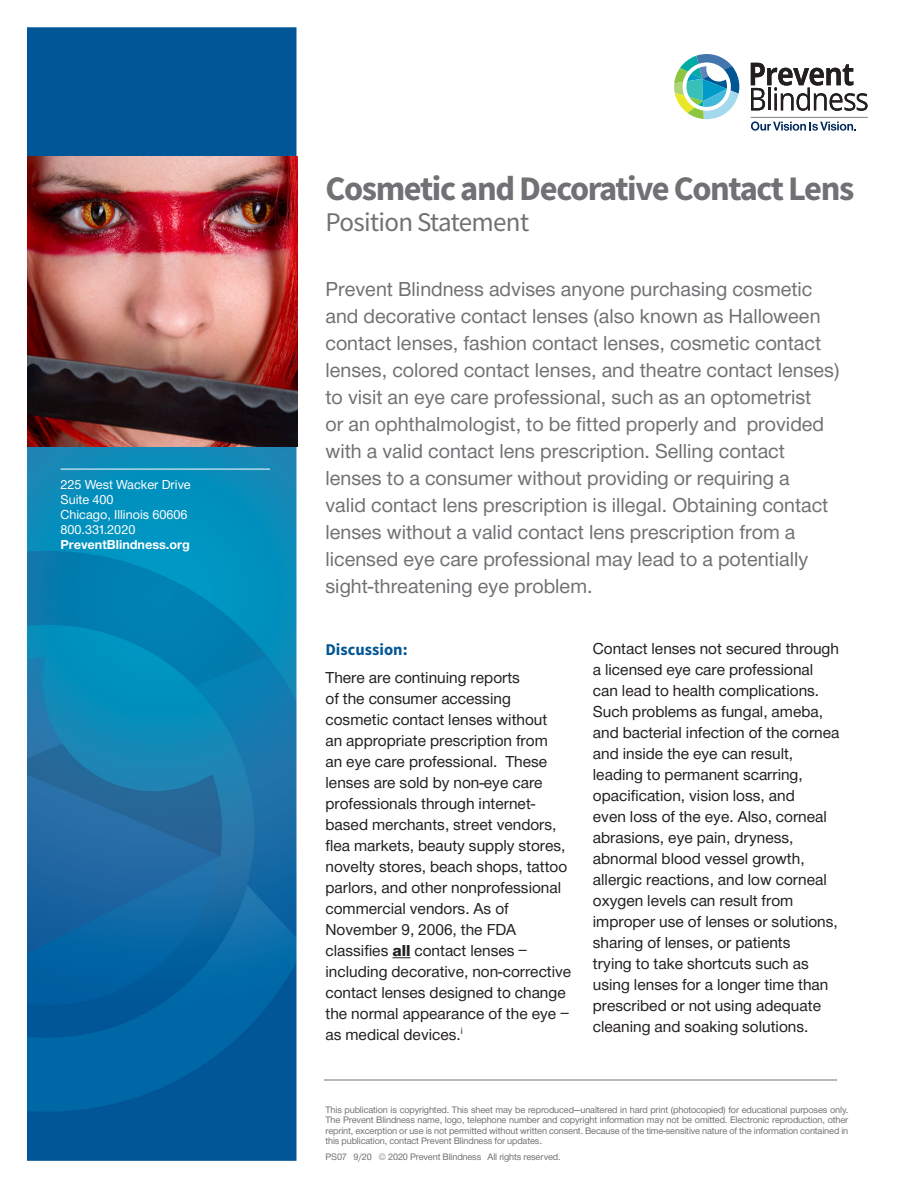
<style>
.page{position:relative;width:918px;height:1188px;background:#fff}
.page>*{position:absolute;margin:0;border:0;box-sizing:border-box;transform-origin:0 0}
.t1{font:700 34.5px "Source Sans Pro";letter-spacing:-.04em;color:#717074}
.t2{font:27px "Source Sans Pro";letter-spacing:-.025em;color:#717074}
.BODY{font:21px/27px "Helvetica Neue H55";color:#717074}
.Bullets{font:16.5px/21px "Helvetica Neue H55";color:#231f20}
.Subhead{font:700 16.5px "Source Sans Pro";color:#005595}
.t3{font:13.5px "Helvetica Neue H55";color:#fff}
.t4{font:13.5px "Helvetica Neue H75";color:#fff}
.t5{font:9.75px/10.5px "Helvetica Neue H55";letter-spacing:-.015em;color:#717074;text-align:justify}
.s1{font-family:"Helvetica Neue H85"}
</style>
<div class="page">
<img style="left:27px;top:27px;width:271px;height:1133px">
<img style="left:27px;top:157px;width:270px;height:290px">
<hr style="left:60px;top:469px;width:210px;height:1px;background:#fff">
<hr style="left:324px;top:1080px;width:513px;height:1px;background:#717074">
<svg style="left:392px;top:957px;width:19px;height:1px"></svg>
<svg style="left:751px;top:63px;width:116px;height:48px"></svg>
<svg style="left:674px;top:54px;width:65px;height:65px"></svg>
<svg style="left:751px;top:121px;width:105px;height:10px"></svg>
<hr style="left:751px;top:117px;width:117px;height:1px;background:#808083">
<p class="t3" style="left:60px;top:475px;width:132px">225 West Wacker Drive</p>
<p class="t3" style="left:60px;top:490px;width:55px">Suite 400</p>
<p class="t3" style="left:60px;top:505px;width:129px">Chicago, Illinois 60606</p>
<p class="t3" style="left:60px;top:520px;width:76px">800.331.2020</p>
<p class="t4" style="left:60px;top:535px;width:131px">PreventBlindness.org</p>
<p class="t1" style="left:326px;top:165px;width:530px">Cosmetic and Decorative Contact Lens</p>
<p class="t2" style="left:326px;top:205px;width:205px">Position Statement</p>
<p class="BODY" style="left:326px;top:277px;width:515px">Prevent Blindness advises anyone purchasing cosmetic and decorative contact lenses (also known as Halloween contact lenses, fashion contact lenses, cosmetic contact lenses, colored contact lenses, and theatre contact lenses) to visit an eye care professional, such as an optometrist<br>or an ophthalmologist, to be fitted properly and provided with a valid contact lens prescription. Selling contact lenses to a consumer without providing or requiring a<br>valid contact lens prescription is illegal. Obtaining contact lenses without a valid contact lens prescription from a licensed eye care professional may lead to a potentially sight-threatening eye problem.</p>
<p class="Subhead" style="left:326px;top:638px;width:84px">Discussion:</p>
<p class="Bullets" style="left:326px;top:668px;width:247px">There are continuing reports<br>of the consumer accessing cosmetic contact lenses without<br>an appropriate prescription from<br>an eye care professional. These lenses are sold by non-eye care professionals through internet&shy;based merchants, street vendors, flea markets, beauty supply stores, novelty stores, beach shops, tattoo parlors, and other nonprofessional commercial vendors. As of<br>November 9, 2006, the FDA classifies <span class="s1">all</span> contact lenses – including decorative, non-corrective contact lenses designed to change the normal appearance of the eye – as medical devices.<sup>i</sup></p>
<p class="Bullets" style="left:593px;top:639px;width:248px">Contact lenses not secured through a licensed eye care professional can lead to health complications.<br>Such problems as fungal, ameba, and bacterial infection of the cornea and inside the eye can result, leading to permanent scarring, opacification, vision loss, and<br>even loss of the eye. Also, corneal abrasions, eye pain, dryness, abnormal blood vessel growth, allergic reactions, and low corneal oxygen levels can result from improper use of lenses or solutions, sharing of lenses, or patients<br>trying to take shortcuts such as using lenses for a longer time than prescribed or not using adequate cleaning and soaking solutions.</p>
<p class="t5" style="left:326px;top:1105px;width:524px">This publication is copyrighted. This sheet may be reproduced—unaltered in hard print (photocopied) for educational purposes only.<br>The Prevent Blindness name, logo, telephone number and copyright information may not be omitted. Electronic reproduction, other reprint, excerption or use is not permitted without written consent. Because of the time-sensitive nature of the information contained in this publication, contact Prevent Blindness for updates.</p>
<p class="t5" style="left:326px;top:1152px;width:237px">PS07 9/20 © 2020 Prevent Blindness® All rights reserved.</p>
</div>
